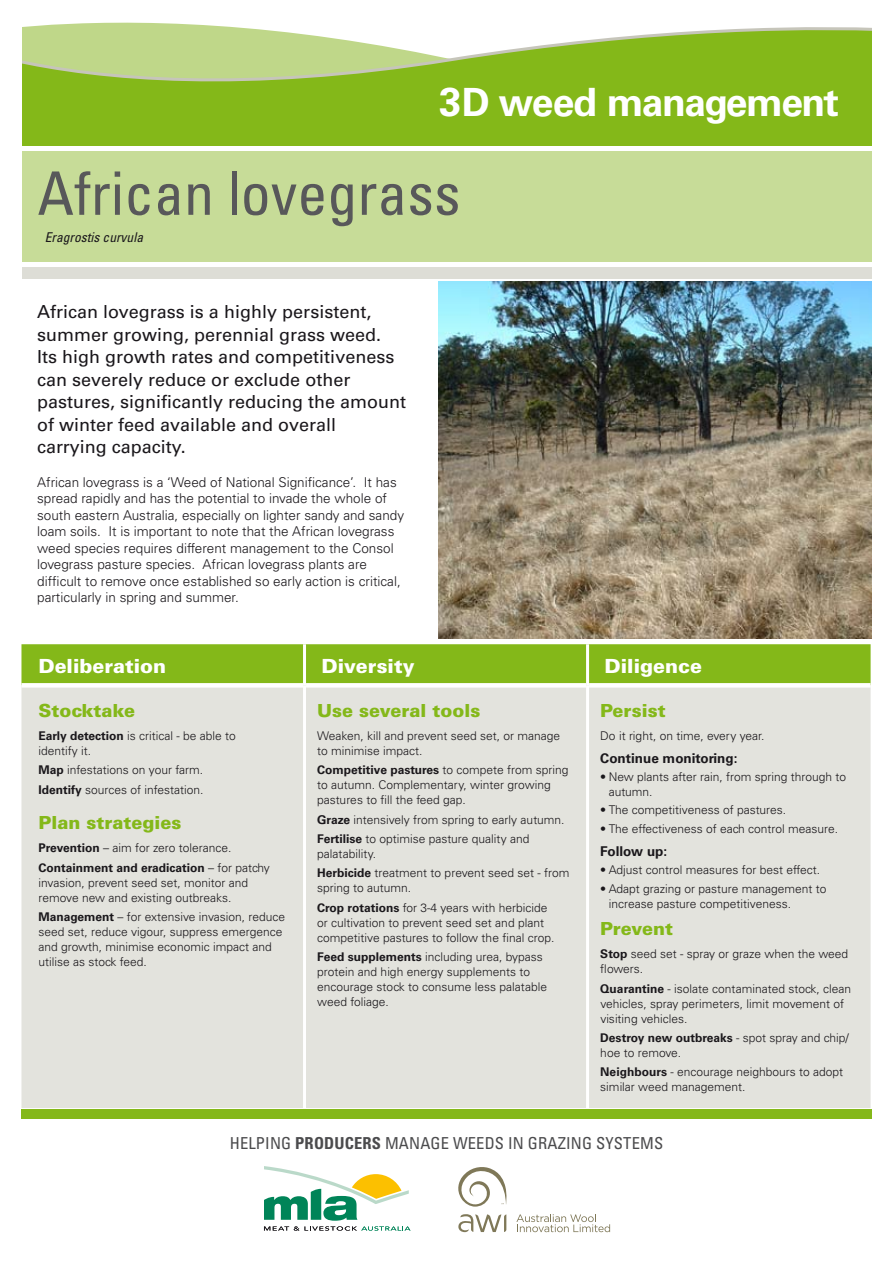
<style>
.page{position:relative;width:893px;height:1263px;background:#fff}
.page>*{position:absolute;margin:0;border:0;box-sizing:border-box;transform-origin:0 0}
.t1{font:condensed 60px "Univers";color:#58585a}
.t2{font:700 39px "Univers";letter-spacing:-.04em;color:#fff}
.t3{font:900 19.5px "Univers";color:#fff}
.t4{font:18px/22.5px "Univers";color:#1a171b}
.t5{font:900 18px "Univers";color:#84b819}
.t6{font:condensed 16.5px "Univers";letter-spacing:.01em;color:#4b4b4d}
.t7{font:300 13.5px/16.5px "Univers";color:#1a171b}
.t8{font:700 13.5px "Univers";color:#1a171b}
.t9{font:italic condensed 13.5px "Univers";color:#1a171b}
.t10{font:300 12px/15px "Univers";color:#1a171b}
.t11{font:700 12px/19.2px "Univers";color:#1a171b}
.s1{font-size:40.35px}
.s2{font-weight:700}
.s3{font-weight:300}
</style>
<div class="page">
<div style="left:21px;top:267px;width:851px;height:11px;background:#ddddd6"></div>
<img style="left:438px;top:282px;width:434px;height:357px">
<div style="left:21px;top:644px;width:850px;height:39px;background:#84b819"></div>
<div style="left:21px;top:687px;width:850px;height:421px;background:#e3e3dd"></div>
<svg style="left:21px;top:683px;width:282px;height:3px"></svg>
<svg style="left:306px;top:683px;width:280px;height:1px"></svg>
<svg style="left:589px;top:683px;width:282px;height:3px"></svg>
<hr style="left:303px;top:644px;width:3px;height:41px;background:#fff">
<hr style="left:586px;top:644px;width:3px;height:41px;background:#fff">
<hr style="left:303px;top:685px;width:3px;height:423px;background:#fff">
<hr style="left:586px;top:685px;width:3px;height:423px;background:#fff">
<div style="left:21px;top:1110px;width:851px;height:9px;background:#84b819"></div>
<svg style="left:22px;top:22px;width:850px;height:61px"></svg>
<div style="left:543px;top:55px;width:329px;height:32px;background:#84b819"></div>
<div style="left:21px;top:83px;width:851px;height:63px;background:#84b819"></div>
<div style="left:21px;top:151px;width:851px;height:111px;background:#c7dc98"></div>
<div style="left:0;top:1px;width:22px;height:313px;background:#fff"></div>
<svg style="left:264px;top:1166px;width:146px;height:65px"></svg>
<svg style="left:516px;top:1214px;width:94px;height:18px"></svg>
<svg style="left:458px;top:1214px;width:48px;height:18px"></svg>
<svg style="left:458px;top:1167px;width:49px;height:40px"></svg>
<h2 class="t2" style="left:439px;top:79px;width:401px"><span class="s1">3</span>D weed management</h2>
<h1 class="t1" style="left:37px;top:155px;width:425px">African lovegrass</h1>
<p class="t9" style="left:45px;top:228px;width:100px">Eragrostis curvula</p>
<p class="t4" style="left:37px;top:301px;width:371px">African lovegrass is a highly persistent, summer growing, perennial grass weed.<br>Its high growth rates and competitiveness can severely reduce or exclude other pastures, significantly reducing the amount of winter feed available and overall carrying capacity.</p>
<p class="t7" style="left:37px;top:474px;width:368px">African lovegrass is a ‘Weed of National Significance’. It has spread rapidly and has the potential to invade the whole of south eastern Australia, especially on lighter sandy and sandy loam soils. It is important to note that the African lovegrass weed species requires different management to the Consol lovegrass pasture species. African lovegrass plants are difficult to remove once established so early action is critical, particularly in spring and summer.</p>
<h3 class="t3" style="left:38px;top:653px;width:129px">Deliberation</h3>
<h3 class="t3" style="left:322px;top:653px;width:95px">Diversity</h3>
<h3 class="t3" style="left:605px;top:653px;width:99px">Diligence</h3>
<h3 class="t5" style="left:38px;top:699px;width:98px">Stocktake</h3>
<p class="t10" style="left:38px;top:728px;width:199px"><span class="s2">Early detection</span> is critical - be able to identify it.</p>
<p class="t10" style="left:38px;top:761px;width:167px;line-height:19.2px"><span class="s2">Map</span> infestations on your farm.<br><span class="s2">Identify</span> sources of infestation.</p>
<h3 class="t5" style="left:38px;top:811px;width:144px">Plan strategies</h3>
<p class="t11" style="left:38px;top:838px;width:233px">Prevention <span class="s3">– aim for zero tolerance.<br></span>Containment and eradication <span class="s3">– for patchy</span></p>
<p class="t10" style="left:38px;top:875px;width:211px">invasion, prevent seed set, monitor and remove new and existing outbreaks.</p>
<p class="t10" style="left:38px;top:909px;width:248px"><span class="s2">Management</span> – for extensive invasion, reduce seed set, reduce vigour, suppress emergence and growth, minimise economic impact and utilise as stock feed.</p>
<h3 class="t5" style="left:317px;top:699px;width:165px">Use several tools</h3>
<p class="t10" style="left:317px;top:728px;width:244px">Weaken, kill and prevent seed set, or manage to minimise impact.</p>
<p class="t10" style="left:317px;top:763px;width:253px"><span class="s2">Competitive pastures</span> to compete from spring to autumn. Complementary, winter growing pastures to fill the feed gap.</p>
<p class="t10" style="left:317px;top:810px;width:249px;line-height:19.2px"><span class="s2">Graze</span> intensively from spring to early autumn.<br><span class="s2">Fertilise</span> to optimise pasture quality and</p>
<p class="t10" style="left:317px;top:844px;width:254px;line-height:19.2px">palatability.<br><span class="s2">Herbicide</span> treatment to prevent seed set - from</p>
<p class="t10" style="left:317px;top:878px;width:232px;line-height:19.2px">spring to autumn.<br><span class="s2">Crop rotations</span> for 3-4 years with herbicide</p>
<p class="t10" style="left:317px;top:915px;width:239px">or cultivation to prevent seed set and plant competitive pastures to follow the final crop.</p>
<p class="t10" style="left:317px;top:949px;width:231px"><span class="s2">Feed supplements</span> including urea, bypass protein and high energy supplements to encourage stock to consume less palatable weed foliage.</p>
<h3 class="t5" style="left:600px;top:699px;width:67px">Persist</h3>
<p class="t10" style="left:600px;top:728px;width:166px">Do it right, on time, every year.</p>
<p class="t8" style="left:600px;top:750px;width:139px">Continue monitoring:</p>
<p class="t10" style="left:609px;top:770px;width:239px;line-height:14.2px;text-indent:-9px">• New plants after rain, from spring through to autumn.</p>
<p class="t10" style="left:600px;top:802px;width:187px">• The competitiveness of pastures.</p>
<p class="t10" style="left:600px;top:821px;width:239px">• The effectiveness of each control measure.</p>
<p class="t8" style="left:600px;top:843px;width:68px">Follow up:</p>
<p class="t10" style="left:600px;top:862px;width:221px">• Adjust control measures for best effect.</p>
<p class="t10" style="left:609px;top:881px;width:219px;text-indent:-9px">• Adapt grazing or pasture management to increase pasture competitiveness.</p>
<h3 class="t5" style="left:600px;top:917px;width:74px">Prevent</h3>
<p class="t10" style="left:600px;top:946px;width:249px"><span class="s2">Stop</span> seed set - spray or graze when the weed flowers.</p>
<p class="t10" style="left:600px;top:981px;width:252px"><span class="s2">Quarantine</span> - isolate contaminated stock, clean vehicles, spray perimeters, limit movement of visiting vehicles.</p>
<p class="t10" style="left:600px;top:1030px;width:250px"><span class="s2">Destroy new outbreaks</span> - spot spray and chip/ hoe to remove.</p>
<p class="t10" style="left:600px;top:1064px;width:244px"><span class="s2">Neighbours</span> - encourage neighbours to adopt similar weed management.</p>
<h3 class="t6" style="left:230px;top:1132px;width:435px">HELPING <span class="s2">PRODUCERS</span> MANAGE WEEDS IN GRAZING SYSTEMS</h3>
</div>
